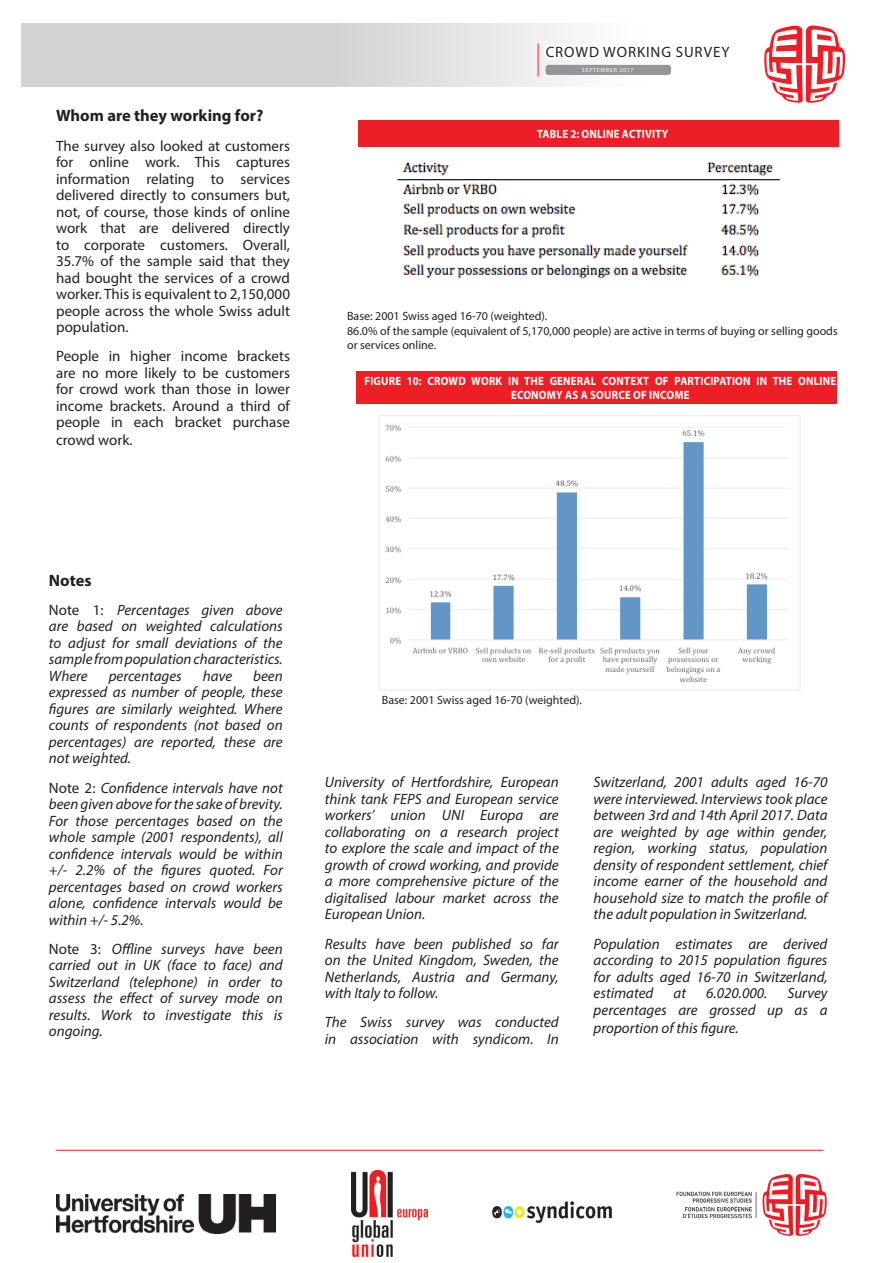
<style>
.page{position:relative;width:893px;height:1263px;background:#fff}
.page>*{position:absolute;margin:0;border:0;box-sizing:border-box;transform-origin:0 0}
.t1{font:700 16.5px "Myriad Pro";color:#231f20}
.t2{font:italic 15px/16.5px "Myriad Pro";color:#231f20;text-align:justify}
.t3{font:15px/16.5px "Myriad Pro";color:#231f20;text-align:justify}
.t4{font:15px "Myriad Pro";letter-spacing:.06em;color:#231f20}
.t5{font:12px/14.4px "Myriad Pro";color:#231f20}
.t6{font:700 12px/13.5px "Myriad Pro";letter-spacing:.02em;color:#fff;text-align:center;scale:.9 1}
.t7{font:6px "Myriad Pro";letter-spacing:.12em;color:#fff}
.s1{font-style:normal}
</style>
<div class="page">
<svg style="left:21px;top:23px;width:520px;height:64px;background:#d7d7d9"></svg>
<svg style="left:764px;top:26px;width:81px;height:77px"></svg>
<svg style="left:541px;top:23px;width:130px;height:64px"></svg>
<div style="left:546px;top:65px;width:125px;height:10px;background:#939598;border-radius:3px"></div>
<hr style="left:538px;top:44px;width:1px;height:33px;background:#ed1f26">
<img style="left:676px;top:1173px;width:151px;height:63px">
<img style="left:378px;top:415px;width:423px;height:276px">
<div style="left:356px;top:371px;width:480px;height:33px;background:#ed1f26"></div>
<img style="left:351px;top:1170px;width:77px;height:87px">
<img style="left:56px;top:1194px;width:220px;height:39px">
<img style="left:397px;top:161px;width:383px;height:118px">
<div style="left:358px;top:120px;width:481px;height:27px;background:#ed1f26"></div>
<hr style="left:56px;top:1150px;width:767px;height:1px;background:#ed1f26">
<img style="left:492px;top:1201px;width:120px;height:23px">
<p class="t1" style="left:56px;top:105px;width:209px">Whom are they working for?</p>
<p class="t3" style="left:56px;top:137px;width:235px">The survey also looked at customers for online work. This captures information relating to services delivered directly to consumers but, not, of course, those kinds of online work that are delivered directly to corporate customers. Overall, 35.7% of the sample said that they had bought the services of a crowd worker. This is equivalent to 2,150,000 people across the whole Swiss adult population.</p>
<p class="t3" style="left:56px;top:348px;width:235px">People in higher income brackets are no more likely to be customers for crowd work than those in lower income brackets. Around a third of people in each bracket purchase</p>
<p class="t3" style="left:56px;top:432px;width:78px">crowd work.</p>
<p class="t4" style="left:546px;top:43px;width:185px">CROWD WORKING SURVEY</p>
<p class="t7" style="left:582px;top:66px;width:53px">SEPTEMBER 2017</p>
<p class="t6" style="left:537px;top:127px;width:147px">TABLE 2: ONLINE ACTIVITY</p>
<p class="t5" style="left:347px;top:309px;width:202px">Base: 2001 Swiss aged 16-70 (weighted).</p>
<p class="t5" style="left:347px;top:323px;width:492px">86.0% of the sample (equivalent of 5,170,000 people) are active in terms of buying or selling goods or services online.</p>
<p class="t6" style="left:364px;top:374px;width:526px">FIGURE 10: CROWD WORK IN THE GENERAL CONTEXT OF PARTICIPATION IN THE ONLINE<br>ECONOMY AS A SOURCE OF INCOME</p>
<p class="t1" style="left:49px;top:569px;width:44px">Notes</p>
<p class="t2" style="left:49px;top:601px;width:235px"><span class="s1">Note 1:</span> Percentages given above are based on weighted calculations to adjust for small deviations of the sample from population characteristics.<br>Where</p>
<p class="t2" style="left:49px;top:667px;width:235px;text-indent:204px">been expressed as number of people, these figures are similarly weighted. Where counts of respondents (not based on percentages) are reported, these are not weighted.</p>
<p class="t2" style="left:49px;top:779px;width:235px"><span class="s1">Note 2:</span> Confidence intervals have not been given above for the sake of brevity.<br>For those percentages based on the whole sample (2001 respondents), all confidence intervals would be within +/- 2.2% of the figures quoted. For percentages based on crowd workers alone, confidence intervals would be within +/- 5.2%.</p>
<p class="t2" style="left:49px;top:940px;width:235px"><span class="s1">Note 3:</span> Offline surveys have been carried out in UK (face to face) and Switzerland (telephone) in order to assess the effect of survey mode on results. Work to investigate this is ongoing.</p>
<p class="t2" style="left:109px;top:667px;width:75px">percentages</p>
<p class="t2" style="left:203px;top:667px;width:31px">have</p>
<p class="t5" style="left:382px;top:692px;width:202px">Base: 2001 Swiss aged 16-70 (weighted).</p>
<p class="t2" style="left:325px;top:774px;width:235px">University of Hertfordshire, European think tank FEPS and European service workers’ union UNI Europa are collaborating on a research project to explore the scale and impact of the growth of crowd working, and provide a more comprehensive picture of the digitalised labour market across the European Union.</p>
<p class="t2" style="left:325px;top:935px;width:235px">Results have been published so far on the United Kingdom, Sweden, the Netherlands, Austria and Germany, with Italy to follow.</p>
<p class="t2" style="left:325px;top:1014px;width:235px">The Swiss survey was conducted in association with syndicom. In</p>
<p class="t2" style="left:594px;top:774px;width:235px">Switzerland, 2001 adults aged 16-70 were interviewed. Interviews took place between 3rd and 14th April 2017. Data are weighted by age within gender, region, working status, population density of respondent settlement, chief income earner of the household and household size to match the profile of the adult population in Switzerland.</p>
<p class="t2" style="left:594px;top:935px;width:235px">Population estimates are derived according to 2015 population figures for adults aged 16-70 in Switzerland, estimated</p>
<p class="t2" style="left:594px;top:984px;width:235px;text-align:right">Survey<br>percentages are grossed up as a</p>
<p class="t2" style="left:594px;top:1019px;width:146px">proportion of this figure.</p>
<p class="t2" style="left:673px;top:984px;width:14px">at</p>
<p class="t2" style="left:706px;top:984px;width:63px">6.020.000.</p>
</div>
